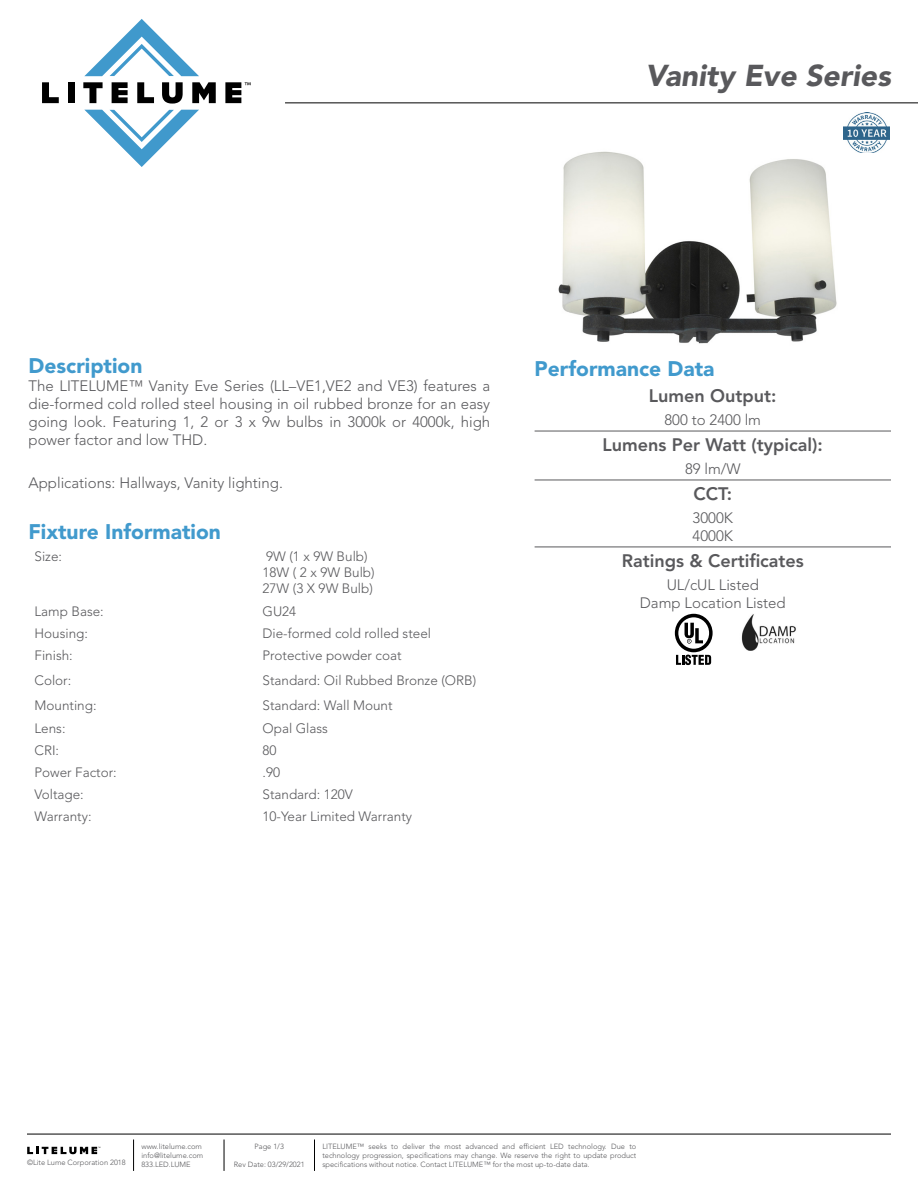
<style>
.page{position:relative;width:918px;height:1188px;background:#fff}
.page>*{position:absolute;margin:0;border:0;box-sizing:border-box;transform-origin:0 0}
.t1{font:italic 900 30px "Avenir LT Std";color:#59595c}
.t2{font:900 21px "Avenir LT Std";color:#419acd}
.t3{font:800 18px "Avenir LT Std";color:#59595c}
.t4{font:300 15px/18px "Avenir LT Std";color:#59595c;text-align:justify}
.t5{font:300 13.5px/16.2px "Avenir LT Std";color:#59595c}
.t6{font:300 7.5px/9px "Avenir LT Std";color:#59595c;text-align:justify}
</style>
<div class="page">
<hr style="left:27px;top:1134px;width:864px;height:1px;background:#000">
<hr style="left:285px;top:103px;width:633px;height:1px;background:#000">
<hr style="left:133px;top:1140px;width:1px;height:31px;background:#000">
<hr style="left:224px;top:1140px;width:1px;height:31px;background:#000">
<hr style="left:314px;top:1140px;width:1px;height:31px;background:#000">
<svg style="left:27px;top:1147px;width:73px;height:7px"></svg>
<svg style="left:42px;top:82px;width:17px;height:21px"></svg>
<div style="left:68px;top:82px;width:7px;height:21px;background:#000"></div>
<svg style="left:83px;top:82px;width:20px;height:21px"></svg>
<svg style="left:112px;top:82px;width:16px;height:21px"></svg>
<svg style="left:137px;top:82px;width:17px;height:21px"></svg>
<svg style="left:162px;top:82px;width:21px;height:22px"></svg>
<svg style="left:192px;top:82px;width:24px;height:21px"></svg>
<svg style="left:84px;top:19px;width:115px;height:57px"></svg>
<svg style="left:85px;top:110px;width:114px;height:57px"></svg>
<svg style="left:225px;top:82px;width:26px;height:21px"></svg>
<hr style="left:535px;top:431px;width:356px;height:1px;background:#59595c">
<hr style="left:535px;top:480px;width:356px;height:1px;background:#59595c">
<hr style="left:535px;top:547px;width:356px;height:1px;background:#59595c">
<img style="left:741px;top:614px;width:55px;height:37px">
<img style="left:558px;top:151px;width:279px;height:193px">
<img style="left:843px;top:112px;width:46px;height:41px">
<svg style="left:675px;top:614px;width:38px;height:51px"></svg>
<h1 class="t1" style="left:645px;top:57px;width:247px">Vanity Eve Series</h1>
<h2 class="t2" style="left:29px;top:353px;width:115px">Description</h2>
<h3 class="t4" style="left:29px;top:377px;width:463px">The LITELUME™ Vanity Eve Series (LL–VE1,VE2 and VE3) features a die-formed cold rolled steel housing in oil rubbed bronze for an easy going look. Featuring 1, 2 or 3 x 9w bulbs in 3000k or 4000k, high power factor and low THD.</h3>
<h3 class="t4" style="left:29px;top:474px;width:256px">Applications: Hallways, Vanity lighting.</h3>
<h2 class="t2" style="left:29px;top:519px;width:194px">Fixture Information</h2>
<h3 class="t5" style="left:35px;top:548px;width:29px">Size:</h3>
<h3 class="t5" style="left:263px;top:548px;width:114px">9W (1 x 9W Bulb)<br>18W ( 2 x 9W Bulb)<br>27W (3 X 9W Bulb)</h3>
<h3 class="t5" style="left:35px;top:603px;width:71px">Lamp Base:</h3>
<h3 class="t5" style="left:263px;top:603px;width:35px">GU24</h3>
<h3 class="t5" style="left:35px;top:625px;width:55px">Housing:</h3>
<h3 class="t5" style="left:263px;top:625px;width:170px">Die-formed cold rolled steel</h3>
<h3 class="t5" style="left:35px;top:647px;width:40px">Finish:</h3>
<h3 class="t5" style="left:263px;top:647px;width:141px">Protective powder coat</h3>
<h3 class="t5" style="left:35px;top:673px;width:38px">Color:</h3>
<h3 class="t5" style="left:263px;top:673px;width:215px">Standard: Oil Rubbed Bronze (ORB)</h3>
<h3 class="t5" style="left:35px;top:698px;width:64px">Mounting:</h3>
<h3 class="t5" style="left:263px;top:698px;width:132px">Standard: Wall Mount</h3>
<h3 class="t5" style="left:35px;top:720px;width:33px">Lens:</h3>
<h3 class="t5" style="left:263px;top:720px;width:67px">Opal Glass</h3>
<h3 class="t5" style="left:35px;top:742px;width:26px">CRI:</h3>
<h3 class="t5" style="left:263px;top:742px;width:16px">80</h3>
<h3 class="t5" style="left:35px;top:764px;width:84px">Power Factor:</h3>
<h3 class="t5" style="left:263px;top:764px;width:19px">.90</h3>
<h3 class="t5" style="left:35px;top:786px;width:51px">Voltage:</h3>
<h3 class="t5" style="left:263px;top:786px;width:92px">Standard: 120V</h3>
<h3 class="t5" style="left:35px;top:809px;width:59px">Warranty:</h3>
<h3 class="t5" style="left:263px;top:809px;width:151px">10-Year Limited Warranty</h3>
<h2 class="t2" style="left:535px;top:356px;width:181px">Performance Data</h2>
<h3 class="t3" style="left:649px;top:385px;width:129px">Lumen Output:</h3>
<h3 class="t4" style="left:665px;top:411px;width:98px">800 to 2400 lm</h3>
<h3 class="t3" style="left:603px;top:434px;width:222px">Lumens Per Watt (typical):</h3>
<h3 class="t4" style="left:685px;top:460px;width:57px">89 lm/W</h3>
<h3 class="t3" style="left:693px;top:483px;width:40px">CCT:</h3>
<h3 class="t4" style="left:693px;top:509px;width:42px">3000K<br>4000K</h3>
<h3 class="t3" style="left:622px;top:550px;width:184px">Ratings &amp; Certificates</h3>
<h3 class="t4" style="left:640px;top:576px;width:147px;text-align:center">UL/cUL Listed<br>Damp Location Listed</h3>
<p class="t6" style="left:141px;top:1142px;width:63px;text-align:left">www.litelume.com info@litelume.com<br>833.LED.LUME</p>
<p class="t6" style="left:255px;top:1142px;width:31px">Page 1/3</p>
<p class="t6" style="left:27px;top:1158px;width:100px">©Lite Lume Corporation 2018</p>
<p class="t6" style="left:234px;top:1160px;width:72px">Rev Date: 03/29/2021</p>
<p class="t6" style="left:322px;top:1142px;width:316px">LITELUME™ seeks to deliver the most advanced and efficient LED technology. Due to technology progression, specifications may change. We reserve the right to update product specifications without notice. Contact LITELUME™ for the most up-to-date data.</p>
</div>
